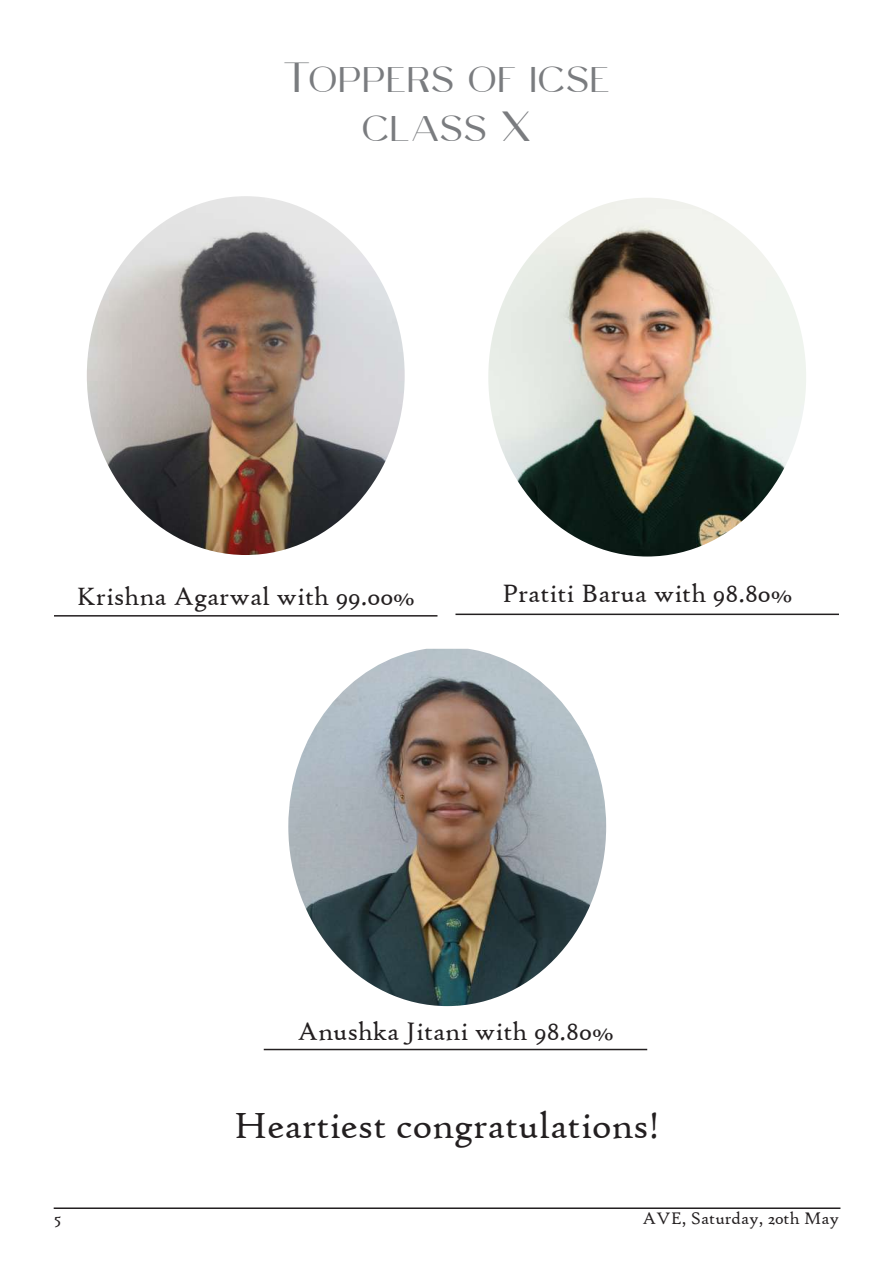
<style>
.page{position:relative;width:893px;height:1263px;background:#fff}
.page>*{position:absolute;margin:0;border:0;box-sizing:border-box;transform-origin:0 0}
.t1{font:42px/49.5px "Celine Peach Free Sans";color:#7a7c7f;text-align:center}
.t2{font:39px "High Tower Text";color:#231f20}
.t3{font:27px "High Tower Text";color:#231f20}
.t4{font:18px "High Tower Text";color:#231f20}
</style>
<div class="page">
<hr style="left:54px;top:615px;width:383px;height:1px;background:#231f20">
<hr style="left:455px;top:614px;width:384px;height:1px;background:#231f20">
<hr style="left:264px;top:1049px;width:383px;height:1px;background:#231f20">
<img style="left:87px;top:196px;width:318px;height:359px">
<img style="left:488px;top:198px;width:318px;height:358px">
<img style="left:288px;top:649px;width:318px;height:357px">
<hr style="left:54px;top:1207px;width:786px;height:2px;background:#231f20">
<h1 class="t1" style="left:282px;top:52px;width:330px">Toppers of icse class X</h1>
<p class="t3" style="left:77px;top:580px;width:340px">Krishna Agarwal with 99.00%</p>
<p class="t3" style="left:502px;top:577px;width:292px">Pratiti Barua with 98.80%</p>
<p class="t3" style="left:297px;top:1016px;width:318px">Anushka Jitani with 98.80%</p>
<h2 class="t2" style="left:234px;top:1102px;width:427px">Heartiest congratulations!</h2>
<p class="t4" style="left:54px;top:1207px;width:8px">5</p>
<p class="t4" style="left:642px;top:1207px;width:198px">AVE, Saturday, 20th May</p>
</div>
